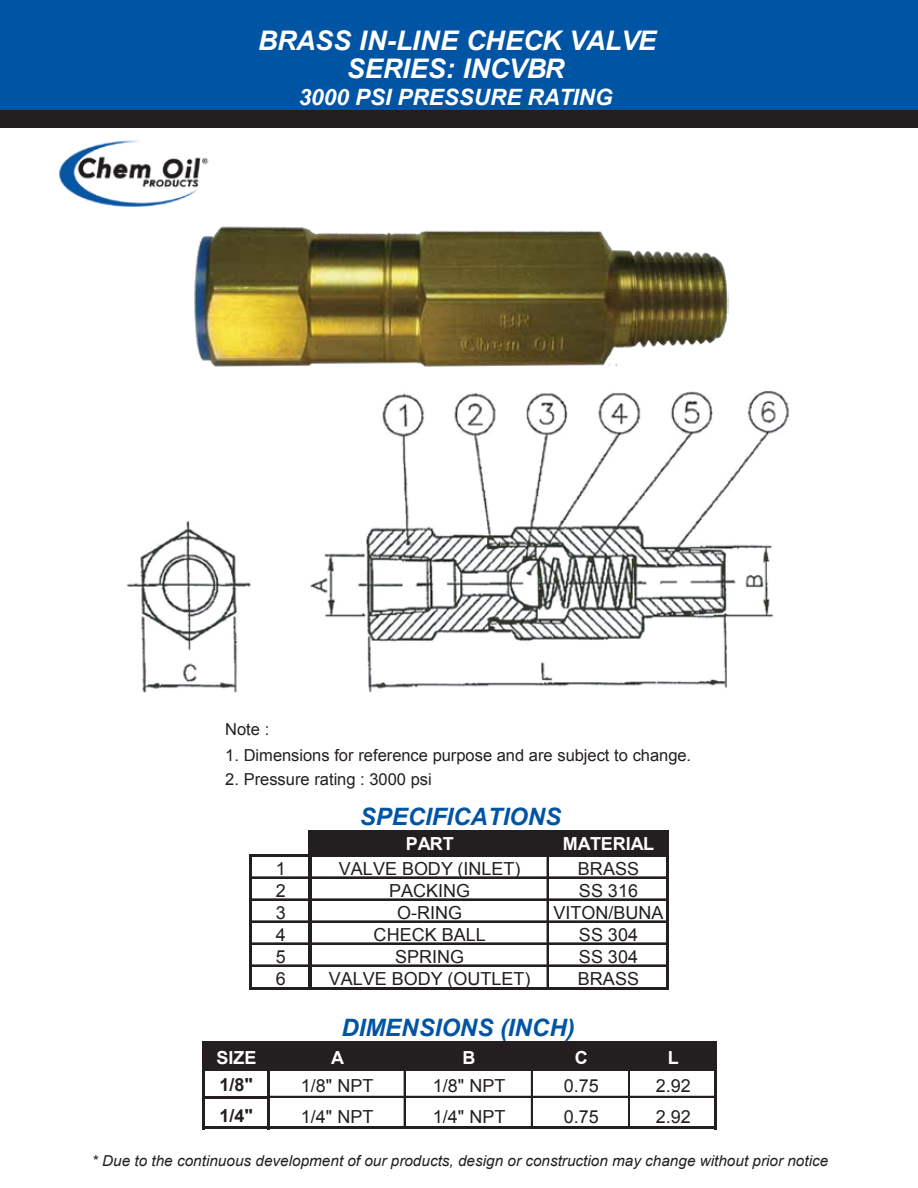
<style>
.page{position:relative;width:918px;height:1188px;background:#fff}
.page>*{position:absolute;margin:0;border:0;box-sizing:border-box;transform-origin:0 0}
.t1{font:italic 700 27px/28.5px "Arial";letter-spacing:-.01em;color:#fff;text-align:center}
.t2{font:italic 700 24px "Arial";color:#0054a4}
.t3{font:italic 700 22.5px "Arial";color:#fff}
.t4{font:18px/22px "Arial";color:#231f20;text-align:center}
.t5{font:700 18px/27.5px "Arial";letter-spacing:-.005em;color:#fff}
.t6{font:700 18px "Arial";color:#231f20}
.t7{font:16.5px "Arial";color:#231f20}
.t8{font:italic 15px "Arial";color:#231f20}
.s1{font-weight:700;color:#fff}
.s2{color:#231f20}
</style>
<div class="page">
<div style="left:0;top:18px;width:918px;height:110px;background:#231f20"></div>
<div style="left:0;top:0;width:918px;height:110px;background:#0054a4"></div>
<div style="left:204px;top:1042px;width:64px;height:27px;background:#231f20"></div>
<div style="left:310px;top:831px;width:358px;height:25px;background:#231f20"></div>
<hr style="left:252px;top:877px;width:57px;height:1px;background:#231f20">
<hr style="left:252px;top:899px;width:57px;height:1px;background:#231f20">
<hr style="left:252px;top:921px;width:57px;height:1px;background:#231f20">
<hr style="left:252px;top:943px;width:57px;height:1px;background:#231f20">
<hr style="left:252px;top:965px;width:57px;height:1px;background:#231f20">
<hr style="left:309px;top:830px;width:3px;height:159px;background:#231f20">
<hr style="left:547px;top:857px;width:2px;height:130px;background:#231f20">
<hr style="left:666px;top:833px;width:3px;height:156px;background:#231f20">
<hr style="left:249px;top:854px;width:3px;height:135px;background:#231f20">
<hr style="left:312px;top:830px;width:357px;height:3px;background:#231f20">
<hr style="left:252px;top:854px;width:417px;height:3px;background:#231f20">
<hr style="left:312px;top:877px;width:354px;height:1px;background:#231f20">
<hr style="left:312px;top:899px;width:354px;height:1px;background:#231f20">
<hr style="left:312px;top:921px;width:354px;height:1px;background:#231f20">
<hr style="left:312px;top:943px;width:354px;height:1px;background:#231f20">
<hr style="left:312px;top:965px;width:354px;height:1px;background:#231f20">
<hr style="left:252px;top:987px;width:417px;height:2px;background:#231f20">
<div style="left:629px;top:1042px;width:85px;height:26px;background:#231f20"></div>
<div style="left:268px;top:1042px;width:135px;height:26px;background:#231f20"></div>
<div style="left:405px;top:1042px;width:126px;height:26px;background:#231f20"></div>
<div style="left:532px;top:1042px;width:96px;height:26px;background:#231f20"></div>
<hr style="left:403px;top:1044px;width:3px;height:27px;background:#231f20">
<hr style="left:531px;top:1044px;width:3px;height:27px;background:#231f20">
<hr style="left:628px;top:1044px;width:3px;height:27px;background:#231f20">
<hr style="left:205px;top:1096px;width:65px;height:3px;background:#231f20">
<hr style="left:202px;top:1041px;width:3px;height:88px;background:#231f20">
<hr style="left:267px;top:1044px;width:3px;height:85px;background:#231f20">
<hr style="left:404px;top:1071px;width:2px;height:55px;background:#231f20">
<hr style="left:531px;top:1071px;width:2px;height:55px;background:#231f20">
<hr style="left:628px;top:1071px;width:1px;height:55px;background:#231f20">
<hr style="left:629px;top:1071px;width:1px;height:55px;background:#231f20">
<hr style="left:714px;top:1044px;width:3px;height:85px;background:#231f20">
<hr style="left:205px;top:1041px;width:512px;height:3px;background:#231f20">
<hr style="left:205px;top:1068px;width:512px;height:3px;background:#231f20">
<hr style="left:270px;top:1096px;width:444px;height:2px;background:#231f20">
<hr style="left:205px;top:1126px;width:512px;height:3px;background:#231f20">
<img style="left:194px;top:226px;width:535px;height:141px">
<img style="left:127px;top:390px;width:662px;height:303px">
<img style="left:59px;top:140px;width:150px;height:67px">
<p class="t1" style="left:258px;top:27px;width:400px">BRASS IN-LINE CHECK VALVE<br>SERIES: INCVBR</p>
<p class="t3" style="left:299px;top:83px;width:315px">3000 PSI PRESSURE RATING</p>
<p class="t7" style="left:225px;top:719px;width:46px">Note :</p>
<p class="t7" style="left:225px;top:744px;width:467px">1. Dimensions for reference purpose and are subject to change.</p>
<p class="t7" style="left:225px;top:769px;width:208px">2. Pressure rating : 3000 psi</p>
<p class="t2" style="left:360px;top:801px;width:203px">SPECIFICATIONS</p>
<p class="t4" style="left:339px;top:831px;width:183px;line-height:24.9px"><span class="s1">PART<br></span>VALVE BODY (INLET)</p>
<p class="t4" style="left:389px;top:880px;width:83px">PACKING<br>O-RING</p>
<p class="t5" style="left:563px;top:831px;width:93px">MATERIAL</p>
<p class="t4" style="left:276px;top:858px;width:12px">1</p>
<p class="t4" style="left:578px;top:858px;width:63px">BRASS</p>
<p class="t4" style="left:276px;top:880px;width:12px">2</p>
<p class="t4" style="left:579px;top:880px;width:61px">SS 316</p>
<p class="t4" style="left:276px;top:902px;width:12px">3</p>
<p class="t4" style="left:553px;top:902px;width:111px">VITON/BUNA</p>
<p class="t4" style="left:276px;top:924px;width:12px">4</p>
<p class="t4" style="left:579px;top:924px;width:61px">SS 304</p>
<p class="t4" style="left:276px;top:946px;width:12px">5</p>
<p class="t4" style="left:579px;top:946px;width:61px">SS 304</p>
<p class="t4" style="left:276px;top:968px;width:12px">6</p>
<p class="t4" style="left:578px;top:968px;width:63px">BRASS</p>
<p class="t4" style="left:374px;top:924px;width:114px">CHECK BALL</p>
<p class="t4" style="left:329px;top:946px;width:203px">SPRING<br>VALVE BODY (OUTLET)</p>
<p class="t5" style="left:216px;top:1045px;width:41px">SIZE<br><span class="s2">1/8"</span></p>
<p class="t6" style="left:220px;top:1104px;width:35px">1/4"</p>
<p class="t2" style="left:341px;top:1012px;width:235px">DIMENSIONS (INCH)</p>
<p class="t5" style="left:331px;top:1045px;width:14px">A</p>
<p class="t5" style="left:463px;top:1045px;width:14px">B</p>
<p class="t5" style="left:575px;top:1045px;width:14px">C</p>
<p class="t4" style="left:656px;top:1044px;width:37px;line-height:28px"><span class="s1">L<br></span>2.92</p>
<p class="t4" style="left:301px;top:1075px;width:74px">1/8" NPT</p>
<p class="t4" style="left:433px;top:1075px;width:74px">1/8" NPT</p>
<p class="t4" style="left:564px;top:1075px;width:37px">0.75</p>
<p class="t4" style="left:301px;top:1106px;width:74px">1/4" NPT</p>
<p class="t4" style="left:433px;top:1106px;width:74px">1/4" NPT</p>
<p class="t4" style="left:564px;top:1106px;width:37px">0.75</p>
<p class="t4" style="left:656px;top:1106px;width:37px">2.92</p>
<p class="t8" style="left:92px;top:1151px;width:738px">* Due to the continuous development of our products, design or construction may change without prior notice</p>
</div>
